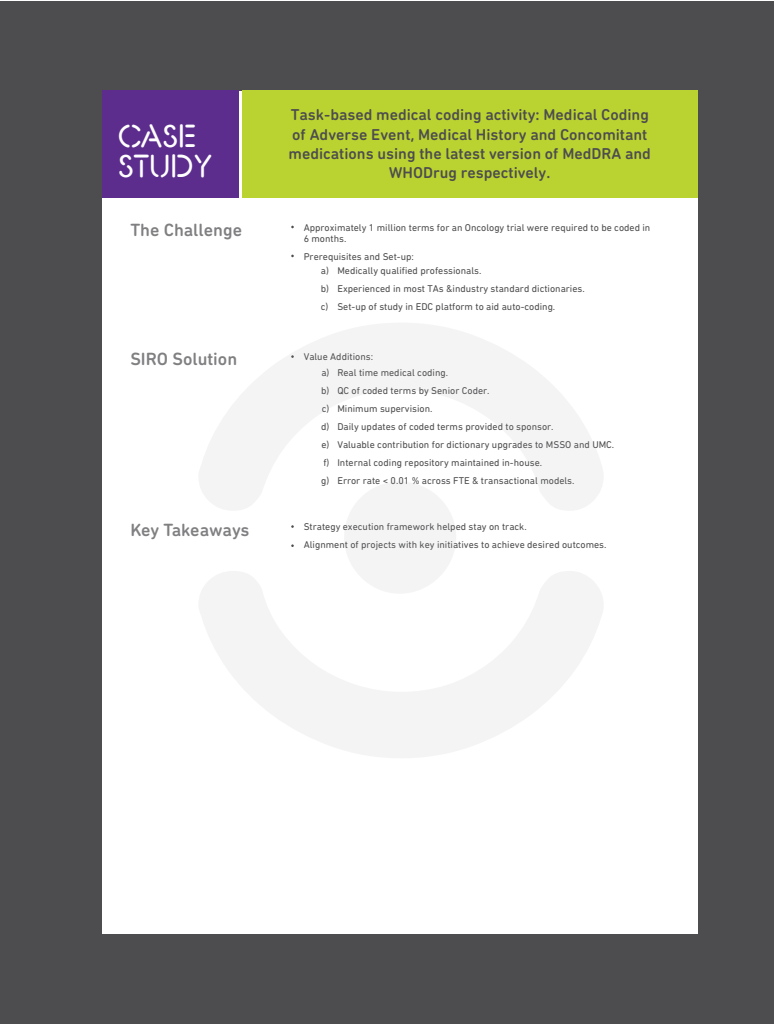
<style>
.page{position:relative;width:774px;height:1024px;background:#fff}
.page>*{position:absolute;margin:0;border:0;box-sizing:border-box;transform-origin:0 0}
.t1{font:30.4px/30.5px "Xtencil Pro";color:#fff}
.t2{font:500 18px "DIN Next Rounded LT Pro";color:#808082}
.t3{font:500 16px/19.2px "DIN Next Rounded LT Pro";color:#4d4d4f;text-align:center}
.t4{font:10px/18px "DIN Next Rounded LT Pro";color:#4d4d4f}
</style>
<div class="page">
<div style="left:0;top:1px;width:774px;height:1022px;background:#4d4d4f"></div>
<div style="left:102px;top:91px;width:596px;height:842px;background:#fff"></div>
<div style="left:102px;top:91px;width:137px;height:107px;background:#5c2d8d"></div>
<div style="left:242px;top:91px;width:456px;height:107px;background:#bbd330"></div>
<svg style="left:199px;top:323px;width:404px;height:435px"></svg>
<h1 class="t1" style="left:118px;top:119px;width:95px">CASE<br>STUDY</h1>
<h2 class="t2" style="left:130px;top:219px;width:113px">The Challenge</h2>
<h2 class="t2" style="left:130px;top:349px;width:108px">SIRO Solution</h2>
<h2 class="t2" style="left:130px;top:518px;width:121px">Key Takeaways</h2>
<h3 class="t3" style="left:289px;top:105px;width:364px">Task-based medical coding activity: Medical Coding of Adverse Event, Medical History and Concomitant medications using the latest version of MedDRA and WHODrug respectively.</h3>
<p class="t4" style="left:304px;top:221px;width:348px;line-height:11px">Approximately 1 million terms for an Oncology trial were required to be coded in<br>6 months.</p>
<p class="t4" style="left:337px;top:249px;width:146px;line-height:14.5px;text-indent:-34px">Prerequisites and Set-up:<br>Medically qualified professionals.</p>
<p class="t4" style="left:337px;top:279px;width:249px">Experienced in most TAs &amp;industry standard dictionaries.<br>Set-up of study in EDC platform to aid auto-coding.</p>
<p class="t4" style="left:321px;top:261px;width:10px;text-align:justify">a) b) c)</p>
<p class="t4" style="left:337px;top:348px;width:112px;line-height:15.5px;text-indent:-34px">Value Additions:<br>Real time medical coding.</p>
<p class="t4" style="left:337px;top:381px;width:278px">QC of coded terms by Senior Coder.<br>Minimum supervision.<br>Daily updates of coded terms provided to sponsor.<br>Valuable contribution for dictionary upgrades to MSSO and UMC.<br>Internal coding repository maintained in-house.<br>Error rate &lt; 0.01 % across FTE &amp; transactional models.</p>
<p class="t4" style="left:321px;top:363px;width:10px;text-align:justify">a) b) c) d) e) f) g)</p>
<p class="t4" style="left:304px;top:517px;width:304px">Strategy execution framework helped stay on track.<br>Alignment of projects with key initiatives to achieve desired outcomes.</p>
</div>
